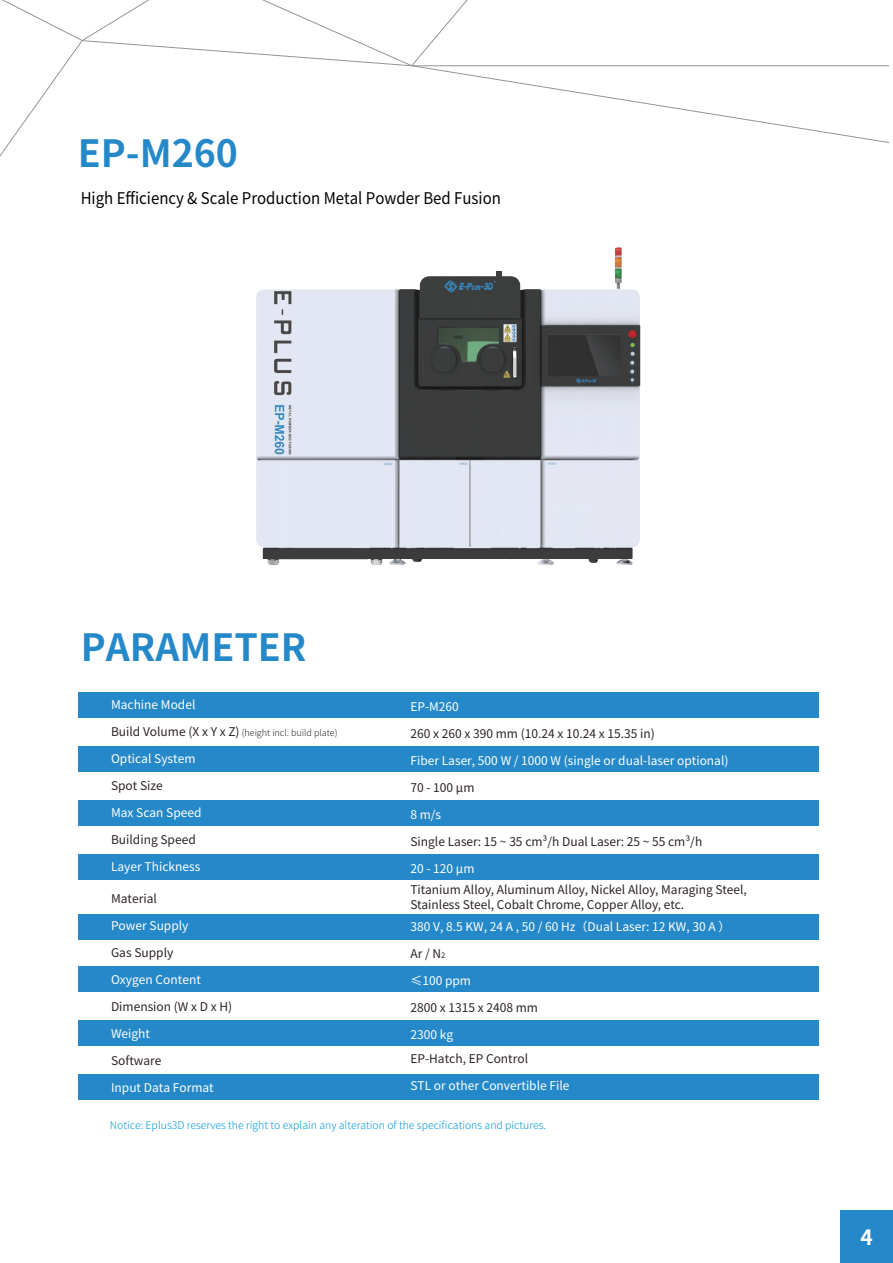
<style>
.page{position:relative;width:893px;height:1263px;background:#fff}
.page>*{position:absolute;margin:0;border:0;box-sizing:border-box;transform-origin:0 0}
.t1{font:700 37.5px "Source Han Sans SC";color:#2589c9}
.t2{font:700 21px "Source Han Sans SC";color:#fff}
.t3{font:16.2px "Source Han Sans SC";color:#030303;scale:.93 1}
.t4{font:12px/15px "Source Han Sans SC";color:#2c2423}
.t5{font:12px "Source Han Sans SC";color:#fff}
.t6{font:300 10.5px "Source Han Sans SC";color:#0097db}
.t7{font:300 9px "Source Han Sans SC";color:#2c2423}
.s1{font-weight:400;font-size:12px}
.s2{font-size:7.5px}
</style>
<div class="page">
<div style="left:840px;top:1210px;width:53px;height:53px;background:#2589c9"></div>
<svg style="left:411px;top:66px;width:478px;height:77px"></svg>
<svg style="left:2px;top:0;width:887px;height:66px"></svg>
<div style="left:78px;top:692px;width:740px;height:25px;background:#2589c9"></div>
<div style="left:78px;top:746px;width:740px;height:25px;background:#2589c9"></div>
<div style="left:78px;top:800px;width:740px;height:26px;background:#2589c9"></div>
<div style="left:78px;top:854px;width:740px;height:26px;background:#2589c9"></div>
<div style="left:78px;top:914px;width:740px;height:25px;background:#2589c9"></div>
<div style="left:78px;top:966px;width:740px;height:26px;background:#2589c9"></div>
<div style="left:78px;top:1020px;width:740px;height:26px;background:#2589c9"></div>
<div style="left:78px;top:1074px;width:740px;height:26px;background:#2589c9"></div>
<img style="left:256px;top:247px;width:385px;height:318px">
<svg style="left:497px;top:272px;width:5px;height:5px"></svg>
<h1 class="t1" style="left:78px;top:134px;width:162px">EP-M260</h1>
<h3 class="t3" style="left:81px;top:189px;width:453px">High Efficiency &amp; Scale Production Metal Powder Bed Fusion</h3>
<h1 class="t1" style="left:81px;top:628px;width:227px">PARAMETER</h1>
<p class="t5" style="left:111px;top:698px;width:86px">Machine Model</p>
<p class="t7" style="left:111px;top:728px;width:228px"><span class="s1">Build Volume (X x Y x Z)</span> (height incl. build plate)</p>
<p class="t5" style="left:111px;top:752px;width:86px">Optical System</p>
<p class="t4" style="left:111px;top:778px;width:53px">Spot Size</p>
<p class="t5" style="left:111px;top:806px;width:92px">Max Scan Speed</p>
<p class="t4" style="left:111px;top:832px;width:86px">Building Speed</p>
<p class="t5" style="left:111px;top:860px;width:91px">Layer Thickness</p>
<p class="t4" style="left:111px;top:891px;width:47px">Material</p>
<p class="t5" style="left:111px;top:918px;width:79px">Power Supply</p>
<p class="t4" style="left:111px;top:945px;width:64px">Gas Supply</p>
<p class="t5" style="left:111px;top:972px;width:91px">Oxygen Content</p>
<p class="t4" style="left:111px;top:999px;width:123px">Dimension (W x D x H)</p>
<p class="t5" style="left:111px;top:1026px;width:41px">Weight</p>
<p class="t4" style="left:111px;top:1053px;width:52px">Software</p>
<p class="t5" style="left:111px;top:1080px;width:104px">Input Data Format</p>
<p class="t5" style="left:410px;top:699px;width:50px">EP-M260</p>
<p class="t4" style="left:410px;top:726px;width:246px">260 x 260 x 390 mm (10.24 x 10.24 x 15.35 in)</p>
<p class="t5" style="left:410px;top:753px;width:320px">Fiber Laser, 500 W / 1000 W (single or dual-laser optional)</p>
<p class="t4" style="left:410px;top:780px;width:66px">70 - 100 μm</p>
<p class="t5" style="left:410px;top:807px;width:32px">8 m/s</p>
<p class="t4" style="left:410px;top:834px;width:293px">Single Laser: 15 ~ 35 cm³/h Dual Laser: 25 ~ 55 cm³/h</p>
<p class="t5" style="left:410px;top:861px;width:66px">20 - 120 μm</p>
<p class="t4" style="left:410px;top:882px;width:338px">Titanium Alloy, Aluminum Alloy, Nickel Alloy, Maraging Steel,<br>Stainless Steel, Cobalt Chrome, Copper Alloy, etc.</p>
<p class="t5" style="left:410px;top:920px;width:322px">380 V, 8.5 KW, 24 A , 50 / 60 Hz（Dual Laser: 12 KW, 30 A ）</p>
<p class="t4" style="left:410px;top:946px;width:36px">Ar / N<span class="s2">2</span></p>
<p class="t5" style="left:410px;top:974px;width:62px">≤100 ppm</p>
<p class="t4" style="left:410px;top:1000px;width:129px">2800 x 1315 x 2408 mm</p>
<p class="t5" style="left:410px;top:1028px;width:44px">2300 kg</p>
<p class="t4" style="left:410px;top:1051px;width:119px">EP-Hatch, EP Control</p>
<p class="t5" style="left:410px;top:1079px;width:161px">STL or other Convertible File</p>
<p class="t6" style="left:110px;top:1119px;width:438px">Notice: Eplus3D reserves the right to explain any alteration of the specifications and pictures.</p>
<h2 class="t2" style="left:861px;top:1226px;width:14px">4</h2>
</div>
